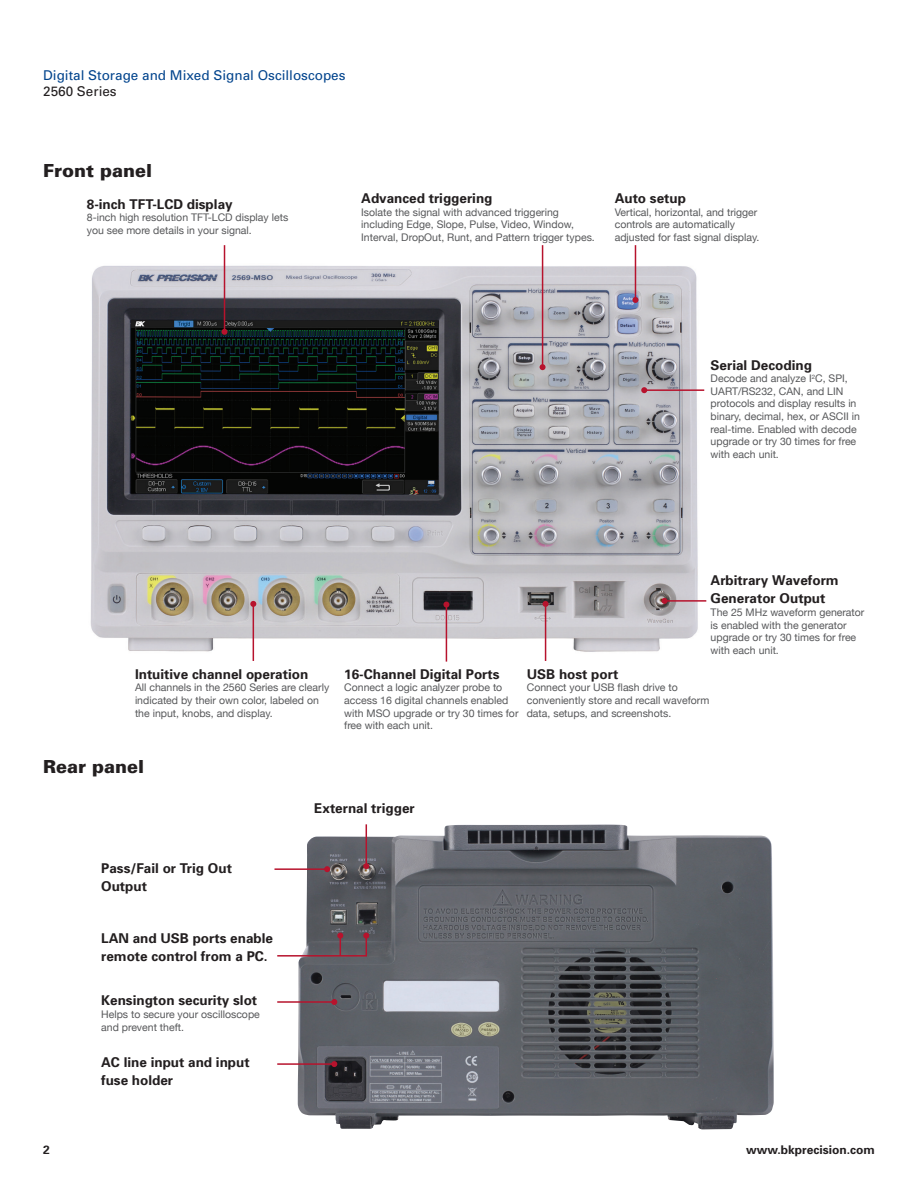
<style>
.page{position:relative;width:918px;height:1188px;background:#fff}
.page>*{position:absolute;margin:0;border:0;box-sizing:border-box;transform-origin:0 0}
.t1{font:900 18px "Univers";color:#231f20}
.t2{font:700 13.5px/18px "Univers";color:#231f20}
.t3{font:13.5px "Univers";color:#02448d}
.t4{font:13.5px "Univers";color:#231f20}
.t5{font:700 12px "Univers";color:#231f20}
.t6{font:10.5px/12.6px "Helvetica Neue";color:#57585a}
</style>
<div class="page">
<img style="left:297px;top:825px;width:477px;height:304px">
<img style="left:90px;top:264px;width:608px;height:390px">
<hr style="left:635px;top:245px;width:1px;height:55px;background:#b7132d">
<svg style="left:632px;top:297px;width:6px;height:6px"></svg>
<hr style="left:545px;top:604px;width:1px;height:57px;background:#b7132d">
<svg style="left:543px;top:601px;width:6px;height:6px"></svg>
<hr style="left:253px;top:604px;width:1px;height:57px;background:#b7132d">
<svg style="left:250px;top:601px;width:6px;height:6px"></svg>
<hr style="left:542px;top:245px;width:1px;height:122px;background:#b7132d">
<svg style="left:540px;top:364px;width:6px;height:6px"></svg>
<hr style="left:644px;top:389px;width:60px;height:2px;background:#b7132d">
<svg style="left:641px;top:387px;width:6px;height:6px"></svg>
<hr style="left:277px;top:1001px;width:57px;height:2px;background:#b7132d">
<svg style="left:331px;top:999px;width:6px;height:6px"></svg>
<hr style="left:274px;top:868px;width:53px;height:2px;background:#b7132d">
<svg style="left:324px;top:866px;width:6px;height:6px"></svg>
<hr style="left:224px;top:245px;width:1px;height:87px;background:#b7132d">
<svg style="left:222px;top:329px;width:6px;height:6px"></svg>
<hr style="left:366px;top:824px;width:1px;height:42px;background:#b7132d">
<svg style="left:363px;top:863px;width:6px;height:6px"></svg>
<svg style="left:277px;top:933px;width:92px;height:24px"></svg>
<hr style="left:446px;top:605px;width:1px;height:57px;background:#b7132d">
<svg style="left:443px;top:602px;width:6px;height:6px"></svg>
<hr style="left:664px;top:600px;width:42px;height:2px;background:#b7132d">
<svg style="left:661px;top:598px;width:6px;height:6px"></svg>
<hr style="left:277px;top:1063px;width:57px;height:2px;background:#b7132d">
<svg style="left:331px;top:1061px;width:6px;height:6px"></svg>
<p class="t3" style="left:43px;top:67px;width:304px">Digital Storage and Mixed Signal Oscilloscopes</p>
<p class="t4" style="left:43px;top:83px;width:75px">2560 Series</p>
<h1 class="t1" style="left:43px;top:160px;width:110px">Front panel</h1>
<p class="t2" style="left:87px;top:195px;width:147px">8-inch TFT-LCD display</p>
<p class="t6" style="left:87px;top:212px;width:203px">8-inch high resolution TFT-LCD display lets you see more details in your signal.</p>
<p class="t2" style="left:361px;top:189px;width:133px">Advanced triggering</p>
<p class="t6" style="left:361px;top:206px;width:235px">Isolate the signal with advanced triggering including Edge, Slope, Pulse, Video, Window,<br>Interval, DropOut, Runt, and Pattern trigger types.</p>
<p class="t2" style="left:615px;top:189px;width:73px">Auto setup</p>
<p class="t6" style="left:615px;top:206px;width:146px">Vertical, horizontal, and trigger controls are automatically adjusted for fast signal display.</p>
<p class="t2" style="left:711px;top:356px;width:103px">Serial Decoding</p>
<p class="t6" style="left:711px;top:373px;width:151px">Decode and analyze I<sup>2</sup>C, SPI,<br>UART/RS232, CAN, and LIN protocols and display results in binary, decimal, hex, or ASCII in real-time. Enabled with decode upgrade or try 30 times for free with each unit.</p>
<p class="t2" style="left:135px;top:665px;width:175px">Intuitive channel operation</p>
<p class="t6" style="left:135px;top:682px;width:196px">All channels in the 2560 Series are clearly indicated by their own color, labeled on the input, knobs, and display.</p>
<h1 class="t1" style="left:43px;top:756px;width:102px">Rear panel</h1>
<p class="t2" style="left:344px;top:665px;width:157px">16-Channel Digital Ports</p>
<p class="t6" style="left:344px;top:682px;width:176px">Connect a logic analyzer probe to access 16 digital channels enabled with MSO upgrade or try 30 times for free with each unit.</p>
<p class="t2" style="left:711px;top:572px;width:130px">Arbitrary Waveform<br>Generator Output</p>
<p class="t6" style="left:711px;top:607px;width:155px">The 25 MHz waveform generator is enabled with the generator upgrade or try 30 times for free with each unit.</p>
<p class="t2" style="left:527px;top:665px;width:93px">USB host port</p>
<p class="t6" style="left:527px;top:682px;width:184px">Connect your USB flash drive to conveniently store and recall waveform data, setups, and screenshots.</p>
<p class="t2" style="left:101px;top:860px;width:132px">Pass/Fail or Trig Out<br>Output</p>
<p class="t2" style="left:101px;top:930px;width:173px">LAN and USB ports enable remote control from a PC.</p>
<p class="t2" style="left:101px;top:992px;width:158px">Kensington security slot</p>
<p class="t6" style="left:101px;top:1009px;width:160px">Helps to secure your oscilloscope and prevent theft.</p>
<p class="t2" style="left:101px;top:1054px;width:150px">AC line input and input fuse holder</p>
<p class="t2" style="left:314px;top:799px;width:102px">External trigger</p>
<p class="t5" style="left:43px;top:1143px;width:8px">2</p>
<p class="t5" style="left:746px;top:1143px;width:130px">www.bkprecision.com</p>
</div>
